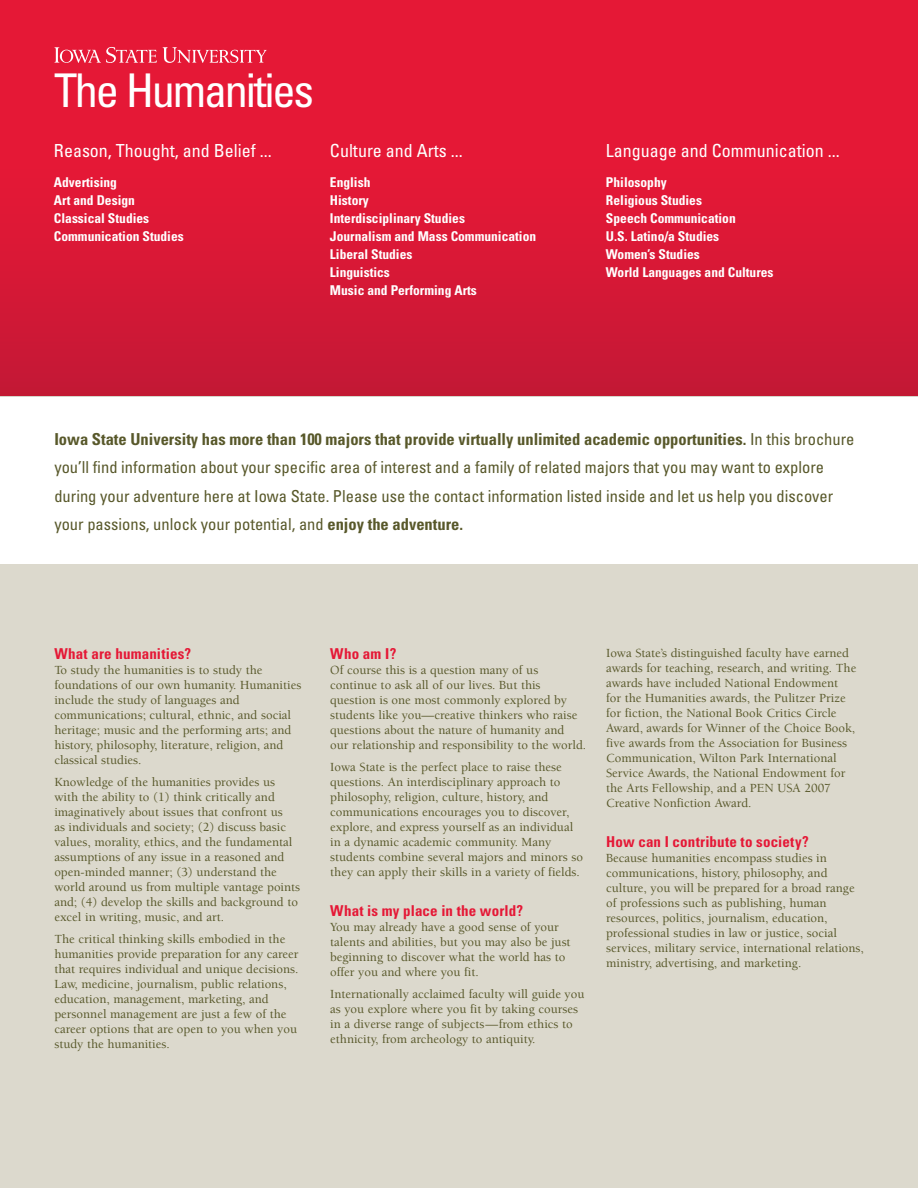
<style>
.page{position:relative;width:918px;height:1188px;background:#fff}
.page>*{position:absolute;margin:0;border:0;box-sizing:border-box;transform-origin:0 0}
.Degree_Heading_-_Mai{font:condensed 46.5px "Univers";letter-spacing:-.05em;color:#fff}
.t1{font:condensed 18px "Univers";color:#fff}
.t2{font:condensed 16.5px/28.5px "Univers";color:#58582a}
.Red_Headers{font:700 condensed 15px "Univers";letter-spacing:.01em;color:#e51836}
.Majors{font:700 condensed 13.5px "Univers";color:#fff}
.Red_Headers-2{font:500 12.75px/15px "Berkeley";color:#58582a}
.s1{font-weight:700}
</style>
<div class="page">
<div style="left:0;top:0;width:918px;height:396px;background:linear-gradient(to bottom,#ed1836,#ca1836)"></div>
<div style="left:0;top:564px;width:918px;height:624px;background:#dcd9cd"></div>
<svg style="left:54px;top:47px;width:103px;height:16px;background:#ea4e65"></svg>
<svg style="left:163px;top:47px;width:104px;height:16px;background:#ea4d64"></svg>
<p class="Degree_Heading_-_Mai" style="left:54px;top:61px;width:262px">The Humanities</p>
<p class="t1" style="left:54px;top:139px;width:219px">Reason, Thought, and Belief ...</p>
<p class="Majors" style="left:54px;top:174px;width:64px">Advertising</p>
<p class="Majors" style="left:54px;top:192px;width:82px">Art and Design</p>
<p class="Majors" style="left:54px;top:210px;width:97px">Classical Studies</p>
<p class="Majors" style="left:54px;top:228px;width:131px">Communication Studies</p>
<p class="t1" style="left:330px;top:139px;width:134px">Culture and Arts ...</p>
<p class="Majors" style="left:330px;top:174px;width:42px">English</p>
<p class="Majors" style="left:330px;top:192px;width:40px">History</p>
<p class="Majors" style="left:330px;top:210px;width:136px">Interdisciplinary Studies</p>
<p class="Majors" style="left:330px;top:228px;width:208px">Journalism and Mass Communication</p>
<p class="Majors" style="left:330px;top:246px;width:84px">Liberal Studies</p>
<p class="Majors" style="left:330px;top:264px;width:61px">Linguistics</p>
<p class="Majors" style="left:330px;top:282px;width:148px">Music and Performing Arts</p>
<p class="t1" style="left:606px;top:139px;width:235px">Language and Communication ...</p>
<p class="Majors" style="left:606px;top:174px;width:62px">Philosophy</p>
<p class="Majors" style="left:606px;top:192px;width:98px">Religious Studies</p>
<p class="Majors" style="left:606px;top:210px;width:131px">Speech Communication</p>
<p class="Majors" style="left:606px;top:228px;width:115px">U.S. Latino/a Studies</p>
<p class="Majors" style="left:606px;top:246px;width:95px">Women’s Studies</p>
<p class="Majors" style="left:606px;top:264px;width:169px">World Languages and Cultures</p>
<p class="t2" style="left:54px;top:424px;width:802px"><span class="s1">Iowa State University has more than 100 majors that provide virtually unlimited academic opportunities.</span> In this brochure you’ll find information about your specific area of interest and a family of related majors that you may want to explore during your adventure here at Iowa State. Please use the contact information listed inside and let us help you discover your passions, unlock your potential, and <span class="s1">enjoy the adventure.</span></p>
<p class="Red_Headers" style="left:54px;top:645px;width:138px">What are humanities?</p>
<p class="Red_Headers-2" style="left:54px;top:663px;width:248px">To study the humanities is to study the foundations of our own humanity. Humanities include the study of languages and communications; cultural, ethnic, and social heritage; music and the performing arts; and history, philosophy, literature, religion, and classical studies.</p>
<p class="Red_Headers-2" style="left:54px;top:775px;width:247px">Knowledge of the humanities provides us with the ability to (1) think critically and imaginatively about issues that confront us<br>as individuals and society; (2) discuss basic values, morality, ethics, and the fundamental assumptions of any issue in a reasoned and open-minded manner; (3) understand the world around us from multiple vantage points and; (4) develop the skills and background to excel in writing, music, and art.</p>
<p class="Red_Headers-2" style="left:54px;top:932px;width:246px">The critical thinking skills embodied in the humanities provide preparation for any career that requires individual and unique decisions.<br>Law, medicine, journalism, public relations, education, management, marketing, and personnel management are just a few of the career options that are open to you when you study the humanities.</p>
<p class="Red_Headers" style="left:330px;top:645px;width:68px">Who am I?</p>
<p class="Red_Headers-2" style="left:330px;top:663px;width:258px">Of course this is a question many of us continue to ask all of our lives. But this question is one most commonly explored by students like you—creative thinkers who raise questions about the nature of humanity and<br>our relationship and responsibility to the world.</p>
<p class="Red_Headers-2" style="left:330px;top:760px;width:254px">Iowa State is the perfect place to raise these questions. An interdisciplinary approach to philosophy, religion, culture, history, and communications encourages you to discover, explore, and express yourself as an individual in a dynamic academic community. Many students combine several majors and minors so they can apply their skills in a variety of fields.</p>
<p class="Red_Headers" style="left:330px;top:901px;width:194px">What is my place in the world?</p>
<p class="Red_Headers-2" style="left:330px;top:920px;width:242px">You may already have a good sense of your talents and abilities, but you may also be just beginning to discover what the world has to offer you and where you fit.</p>
<p class="Red_Headers-2" style="left:330px;top:986px;width:256px">Internationally acclaimed faculty will guide you as you explore where you fit by taking courses in a diverse range of subjects—from ethics to ethnicity, from archeology to antiquity.</p>
<p class="Red_Headers-2" style="left:606px;top:646px;width:252px">Iowa State’s distinguished faculty have earned awards for teaching, research, and writing. The awards have included National Endowment for the Humanities awards, the Pulitzer Prize for fiction, the National Book Critics Circle Award, awards for Winner of the Choice Book, five awards from the Association for Business Communication, Wilton Park International Service Awards, the National Endowment for the Arts Fellowship, and a PEN USA 2007<br>Creative Nonfiction Award.</p>
<p class="Red_Headers" style="left:606px;top:832px;width:204px">How can I contribute to society?</p>
<p class="Red_Headers-2" style="left:606px;top:850px;width:259px">Because humanities encompass studies in communications, history, philosophy, and culture, you will be prepared for a broad range of professions such as publishing, human resources, politics, journalism, education, professional studies in law or justice, social services, military service, international relations, ministry, advertising, and marketing.</p>
</div>
